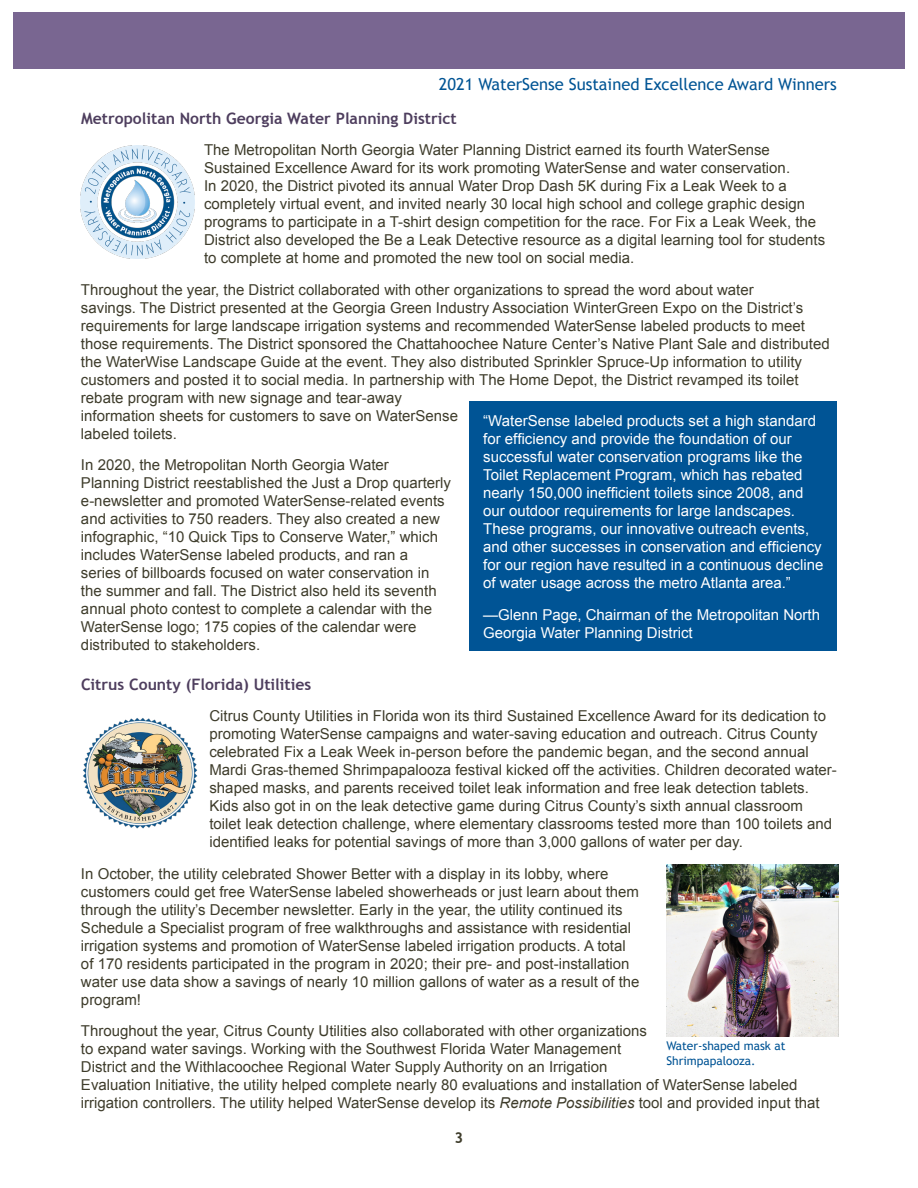
<style>
.page{position:relative;width:918px;height:1188px;background:#fff}
.page>*{position:absolute;margin:0;border:0;box-sizing:border-box;transform-origin:0 0}
.t1{font:16.5px "Trebuchet MS";color:#015494}
.green_subhead{font:700 15.75px "Trebuchet MS";color:#4e3e5e}
.black_body_text{font:15px/18px "Arial";color:#3e3c2b}
.black_body_text-2{font:15px/18px "Arial";color:#fff}
.t2{font:700 15px "Trebuchet MS";color:#3e3c2b}
.Blue_excellence_head{font:12px/14.4px "Trebuchet MS";color:#005495}
.s1{font-style:italic}
</style>
<div class="page">
<img style="left:81px;top:145px;width:113px;height:114px">
<div style="left:14px;top:12px;width:891px;height:56px;background:#796691"></div>
<img style="left:83px;top:718px;width:115px;height:111px">
<div style="left:470px;top:402px;width:367px;height:249px;background:#005495"></div>
<img style="left:666px;top:864px;width:172px;height:172px">
<p class="t1" style="left:439px;top:75px;width:400px">2021 WaterSense Sustained Excellence Award Winners</p>
<p class="green_subhead" style="left:81px;top:108px;width:377px">Metropolitan North Georgia Water Planning District</p>
<p class="black_body_text" style="left:204px;top:141px;width:623px">The Metropolitan North Georgia Water Planning District earned its fourth WaterSense Sustained Excellence Award for its work promoting WaterSense and water conservation.<br>In 2020, the District pivoted its annual Water Drop Dash 5K during Fix a Leak Week to a completely virtual event, and invited nearly 30 local high school and college graphic design programs to participate in a T-shirt design competition for the race. For Fix a Leak Week, the District also developed the Be a Leak Detective resource as a digital learning tool for students to complete at home and promoted the new tool on social media.</p>
<p class="black_body_text" style="left:81px;top:281px;width:750px">Throughout the year, the District collaborated with other organizations to spread the word about water<br>savings. The District presented at the Georgia Green Industry Association WinterGreen Expo on the District’s requirements for large landscape irrigation systems and recommended WaterSense labeled products to meet those requirements. The District sponsored the Chattahoochee Nature Center’s Native Plant Sale and distributed the WaterWise Landscape Guide at the event. They also distributed Sprinkler Spruce-Up information to utility customers and posted it to social media. In partnership with The Home Depot, the District revamped its toilet rebate program with new signage and tear-away<br>information sheets for customers to save on WaterSense<br>labeled toilets.</p>
<p class="black_body_text" style="left:81px;top:456px;width:372px">In 2020, the Metropolitan North Georgia Water<br>Planning District reestablished the Just a Drop quarterly e-newsletter and promoted WaterSense-related events and activities to 750 readers. They also created a new infographic, “10 Quick Tips to Conserve Water,” which includes WaterSense labeled products, and ran a series of billboards focused on water conservation in the summer and fall. The District also held its seventh annual photo contest to complete a calendar with the WaterSense logo; 175 copies of the calendar were distributed to stakeholders.</p>
<p class="green_subhead" style="left:81px;top:674px;width:232px">Citrus County (Florida) Utilities</p>
<p class="black_body_text" style="left:209px;top:707px;width:629px">Citrus County Utilities in Florida won its third Sustained Excellence Award for its dedication to promoting WaterSense campaigns and water-saving education and outreach. Citrus County celebrated Fix a Leak Week in-person before the pandemic began, and the second annual Mardi Gras-themed Shrimpapalooza festival kicked off the activities. Children decorated water&shy;shaped masks, and parents received toilet leak information and free leak detection tablets.<br>Kids also got in on the leak detective game during Citrus County’s sixth annual classroom toilet leak detection challenge, where elementary classrooms tested more than 100 toilets and identified leaks for potential savings of more than 3,000 gallons of water per day.</p>
<p class="black_body_text" style="left:81px;top:864px;width:560px">In October, the utility celebrated Shower Better with a display in its lobby, where customers could get free WaterSense labeled showerheads or just learn about them through the utility’s December newsletter. Early in the year, the utility continued its Schedule a Specialist program of free walkthroughs and assistance with residential irrigation systems and promotion of WaterSense labeled irrigation products. A total of 170 residents participated in the program in 2020; their pre- and post-installation water use data show a savings of nearly 10 million gallons of water as a result of the program!</p>
<p class="black_body_text" style="left:81px;top:1022px;width:740px">Throughout the year, Citrus County Utilities also collaborated with other organizations<br>to expand water savings. Working with the Southwest Florida Water Management<br>District and the Withlacoochee Regional Water Supply Authority on an Irrigation<br>Evaluation Initiative, the utility helped complete nearly 80 evaluations and installation of WaterSense labeled irrigation controllers. The utility helped WaterSense develop its <span class="s1">Remote Possibilities</span> tool and provided input that</p>
<p class="black_body_text-2" style="left:483px;top:412px;width:342px">“WaterSense labeled products set a high standard for efficiency and provide the foundation of our successful water conservation programs like the Toilet Replacement Program, which has rebated nearly 150,000 inefficient toilets since 2008, and our outdoor requirements for large landscapes.<br>These programs, our innovative outreach events, and other successes in conservation and efficiency for our region have resulted in a continuous decline of water usage across the metro Atlanta area.”</p>
<p class="black_body_text-2" style="left:483px;top:605px;width:338px">—Glenn Page, Chairman of the Metropolitan North<br>Georgia Water Planning District</p>
<p class="Blue_excellence_head" style="left:666px;top:1039px;width:121px">Water-shaped mask at<br>Shrimpapalooza.</p>
<p class="t2" style="left:455px;top:1129px;width:10px">3</p>
</div>
